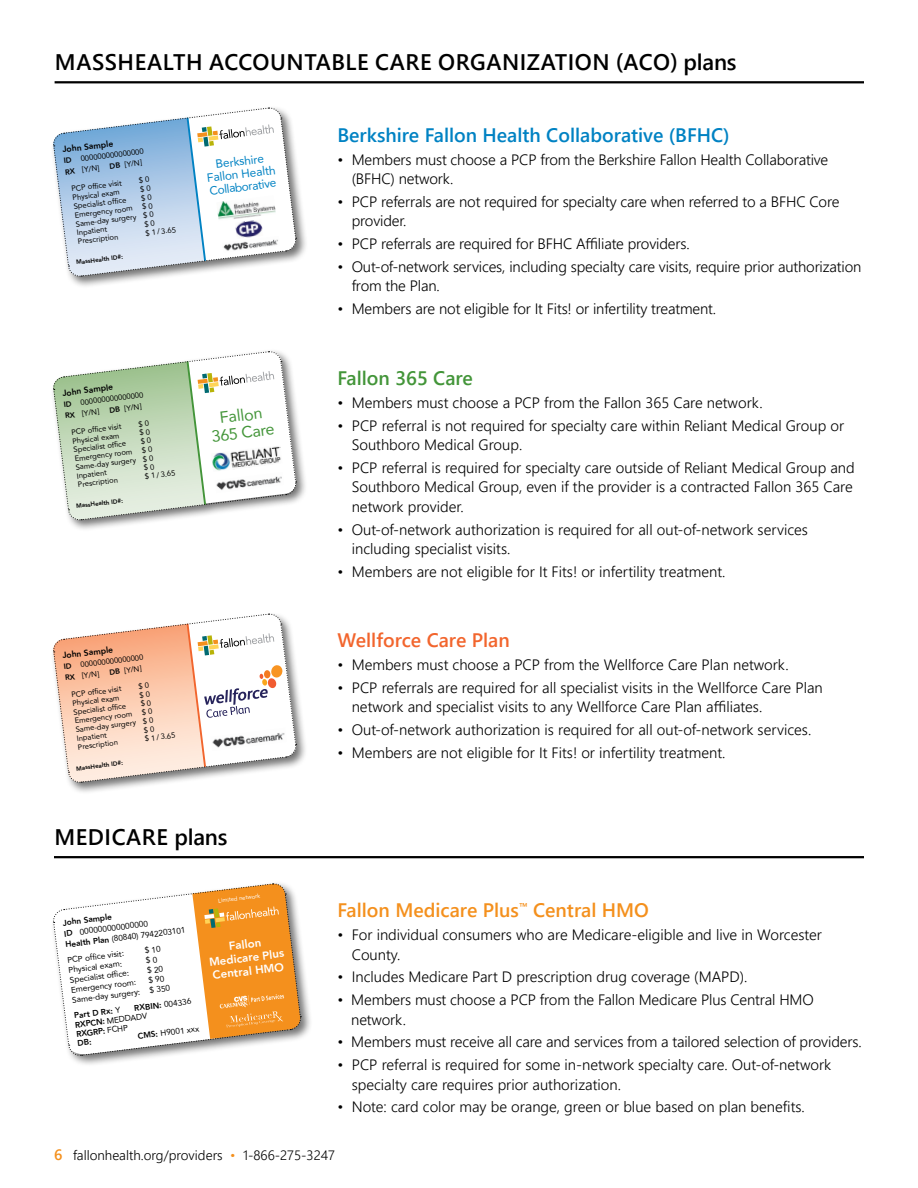
<style>
.page{position:relative;width:918px;height:1188px;background:#fff}
.page>*{position:absolute;margin:0;border:0;box-sizing:border-box;transform-origin:0 0}
.FIRST_bullet{font:22.5px "Webly Sleek UI Semibold";letter-spacing:.025em;color:#000}
.PRODUCT_title_-_rest{font:19.5px "Webly Sleek UI Semibold";color:#0082c3}
.PRODUCT_title_-_rest-2{font:19.5px "Webly Sleek UI Semibold";color:#f4901d}
.PRODUCT_title_-_rest-3{font:19.5px "Webly Sleek UI Semibold";color:#f2652d}
.PRODUCT_title_-_rest-4{font:19.5px "Webly Sleek UI Semibold";color:#439539}
.t1{font:16.05px/17px "Avenir";color:#439539;text-align:center}
.BULLET{font:15px/19.5px "Webly Sleek UI Semilight";color:#000}
.t2{font:13.5px "Webly Sleek UI Semilight";color:#000}
.t3{font:11.85px/12.9px "Avenir";color:#0082c3;text-align:center}
.t4{font:800 11.55px/13.5px "Avenir";color:#fff;text-align:center}
.t5{font:800 8.55px "Avenir";color:#000}
.t6{font:8.25px "Avenir";color:#000}
.t7{font:800 8.25px "Avenir";color:#000}
.t8{font:7.65px "Avenir";color:#000}
.t9{font:7.5px "Avenir";color:#000}
.t10{font:800 6.15px "Avenir";color:#000}
.t11{font:5.7px "Avenir";color:#fff}
.s1{font-weight:800}
.s2{font-weight:400}
.s3{font-family:"Webly Sleek UI Semibold";font-size:15px;color:#f4901d}
.s4{color:#f4901d}
</style>
<div class="page">
<hr style="left:54px;top:856px;width:810px;height:2px;background:#000">
<div style="left:51px;top:349px;width:257px;height:183px;background:#000;opacity:.55"></div>
<hr style="left:55px;top:81px;width:809px;height:2px;background:#000">
<div style="left:51px;top:611px;width:257px;height:184px;background:#000;opacity:.55"></div>
<div style="left:51px;top:881px;width:261px;height:186px;background:#000;opacity:.55"></div>
<div style="left:51px;top:105px;width:257px;height:184px;background:#000;opacity:.55"></div>
<svg style="left:53px;top:351px;width:244px;height:170px"></svg>
<svg style="left:53px;top:613px;width:244px;height:170px"></svg>
<svg style="left:53px;top:883px;width:248px;height:173px"></svg>
<svg style="left:53px;top:107px;width:244px;height:170px"></svg>
<p class="FIRST_bullet" style="left:55px;top:45px;width:683px">MASSHEALTH ACCOUNTABLE CARE ORGANIZATION (ACO) plans</p>
<p class="t5" style="left:62px;top:143px;width:53px;rotate:-7deg">John Sample</p>
<p class="t8" style="left:63px;top:155px;width:82px;rotate:-7deg"><span class="s1">ID</span> 000000000000000</p>
<p class="t8" style="left:64px;top:166px;width:36px;rotate:-7deg"><span class="s1">RX</span> [Y/N]</p>
<p class="t8" style="left:109px;top:160px;width:34px;rotate:-7deg"><span class="s1">DB</span> [Y/N]</p>
<p class="t8" style="left:71px;top:183px;width:52px;rotate:-7deg">PCP offi ce visit</p>
<p class="t8" style="left:72px;top:191px;width:49px;rotate:-7deg">Physical exam</p>
<p class="t8" style="left:73px;top:200px;width:54px;rotate:-7deg">Specialist offi ce</p>
<p class="t8" style="left:74px;top:209px;width:60px;rotate:-7deg">Emergency room</p>
<p class="t8" style="left:75px;top:218px;width:80px;rotate:-7deg">Same-day surgery $ 0</p>
<p class="t8" style="left:76px;top:227px;width:32px;rotate:-7deg">Inpatient</p>
<p class="t8" style="left:77px;top:235px;width:42px;rotate:-7deg">Prescription</p>
<p class="t8" style="left:145px;top:227px;width:32px;rotate:-7deg">$ 1 / 3.65</p>
<p class="t10" style="left:76px;top:258px;width:49px;rotate:-7deg">MassHealth ID#:</p>
<p class="t3" style="left:205px;top:159px;width:71px;rotate:-7deg">Berkshire<br>Fallon Health<br>Collaborative</p>
<p class="t5" style="left:62px;top:387px;width:53px;rotate:-7deg">John Sample</p>
<p class="t9" style="left:63px;top:399px;width:82px;rotate:-7deg"><span class="s1">ID</span> 000000000000000</p>
<p class="t9" style="left:64px;top:410px;width:36px;rotate:-7deg"><span class="s1">RX</span> [Y/N]</p>
<p class="t9" style="left:109px;top:404px;width:34px;rotate:-7deg"><span class="s1">DB</span> [Y/N]</p>
<p class="t9" style="left:71px;top:426px;width:52px;rotate:-7deg">PCP offi ce visit</p>
<p class="t9" style="left:72px;top:435px;width:49px;rotate:-7deg">Physical exam</p>
<p class="t9" style="left:73px;top:444px;width:54px;rotate:-7deg">Specialist offi ce</p>
<p class="t9" style="left:74px;top:453px;width:60px;rotate:-7deg">Emergency room</p>
<p class="t9" style="left:75px;top:461px;width:80px;rotate:-7deg">Same-day surgery $ 0</p>
<p class="t9" style="left:76px;top:470px;width:32px;rotate:-7deg">Inpatient</p>
<p class="t9" style="left:77px;top:479px;width:42px;rotate:-7deg">Prescription</p>
<p class="t9" style="left:144px;top:470px;width:32px;rotate:-7deg">$ 1 / 3.65</p>
<p class="t10" style="left:76px;top:501px;width:48px;rotate:-7deg">MassHealth ID#:</p>
<p class="t1" style="left:209px;top:410px;width:64px;rotate:-7deg">Fallon<br>365 Care</p>
<p class="t5" style="left:62px;top:649px;width:53px;rotate:-7deg">John Sample</p>
<p class="t9" style="left:63px;top:661px;width:82px;rotate:-7deg"><span class="s1">ID</span> 000000000000000</p>
<p class="t9" style="left:64px;top:672px;width:36px;rotate:-7deg"><span class="s1">RX</span> [Y/N]</p>
<p class="t9" style="left:109px;top:666px;width:34px;rotate:-7deg"><span class="s1">DB</span> [Y/N]</p>
<p class="t9" style="left:71px;top:689px;width:52px;rotate:-7deg">PCP offi ce visit</p>
<p class="t9" style="left:72px;top:697px;width:49px;rotate:-7deg">Physical exam</p>
<p class="t9" style="left:73px;top:706px;width:54px;rotate:-7deg">Specialist offi ce</p>
<p class="t9" style="left:74px;top:715px;width:60px;rotate:-7deg">Emergency room</p>
<p class="t9" style="left:75px;top:724px;width:80px;rotate:-7deg">Same-day surgery $ 0</p>
<p class="t9" style="left:76px;top:732px;width:32px;rotate:-7deg">Inpatient</p>
<p class="t9" style="left:77px;top:741px;width:42px;rotate:-7deg">Prescription</p>
<p class="t9" style="left:144px;top:733px;width:32px;rotate:-7deg">$ 1 / 3.65</p>
<p class="t10" style="left:76px;top:764px;width:48px;rotate:-7deg">MassHealth ID#:</p>
<p class="FIRST_bullet" style="left:54px;top:820px;width:175px">MEDICARE plans</p>
<p class="t7" style="left:62px;top:916px;width:51px;rotate:-7deg">John Sample</p>
<p class="t6" style="left:63px;top:927px;width:86px;rotate:-7deg"><span class="s1">ID</span> 000000000000000</p>
<p class="t6" style="left:65px;top:938px;width:122px;rotate:-7deg"><span class="s1">Health Plan</span> (80840) 7942203101</p>
<p class="t6" style="left:67px;top:953px;width:59px;rotate:-7deg">PCP offi ce visit:</p>
<p class="t6" style="left:68px;top:963px;width:55px;rotate:-7deg">Physical exam:</p>
<p class="t6" style="left:69px;top:973px;width:61px;rotate:-7deg">Specialist offi ce:</p>
<p class="t6" style="left:70px;top:983px;width:67px;rotate:-7deg">Emergency room:</p>
<p class="t6" style="left:71px;top:993px;width:100px;rotate:-7deg">Same-day surgery: $ 350</p>
<p class="t7" style="left:73px;top:1009px;width:48px;rotate:-7deg">Part D Rx: <span class="s2">Y</span></p>
<p class="t7" style="left:134px;top:1002px;width:59px;rotate:-7deg">RXBIN: <span class="s2">004336</span></p>
<p class="t6" style="left:74px;top:1018px;width:74px;rotate:-7deg"><span class="s1">RXPCN:</span> MEDDADV</p>
<p class="t7" style="left:76px;top:1028px;width:53px;rotate:-7deg">RXGRP: <span class="s2">FCHP</span></p>
<p class="t6" style="left:137px;top:1029px;width:63px;rotate:-7deg"><span class="s1">CMS:</span> H9001 xxx</p>
<p class="t11" style="left:218px;top:896px;width:44px;rotate:-7deg">Limited network</p>
<p class="t4" style="left:207px;top:942px;width:77px;rotate:-7deg">Fallon<br>Medicare Plus</p>
<p class="t4" style="left:212px;top:969px;width:73px;rotate:-7deg">Central HMO</p>
<p class="PRODUCT_title_-_rest" style="left:338px;top:120px;width:394px">Berkshire Fallon Health Collaborative (BFHC)</p>
<p class="BULLET" style="left:352px;top:149px;width:478px;text-indent:-14px">• Members must choose a PCP from the Berkshire Fallon Health Collaborative (BFHC) network.</p>
<p class="BULLET" style="left:352px;top:191px;width:489px;text-indent:-14px">• PCP referrals are not required for specialty care when referred to a BFHC Core provider.</p>
<p class="BULLET" style="left:338px;top:233px;width:354px">• PCP referrals are required for BFHC Affiliate providers.</p>
<p class="BULLET" style="left:352px;top:256px;width:511px;text-indent:-14px">• Out-of-network services, including specialty care visits, require prior authorization from the Plan.</p>
<p class="BULLET" style="left:338px;top:298px;width:380px">• Members are not eligible for It Fits! or infertility treatment.</p>
<p class="PRODUCT_title_-_rest-4" style="left:338px;top:364px;width:137px">Fallon 365 Care</p>
<p class="BULLET" style="left:338px;top:392px;width:427px">• Members must choose a PCP from the Fallon 365 Care network.</p>
<p class="BULLET" style="left:352px;top:415px;width:494px;text-indent:-14px">• PCP referral is not required for specialty care within Reliant Medical Group or<br>Southboro Medical Group.</p>
<p class="BULLET" style="left:352px;top:457px;width:505px;text-indent:-14px">• PCP referral is required for specialty care outside of Reliant Medical Group and<br>Southboro Medical Group, even if the provider is a contracted Fallon 365 Care network provider.</p>
<p class="BULLET" style="left:352px;top:519px;width:458px;text-indent:-14px">• Out-of-network authorization is required for all out-of-network services including specialist visits.</p>
<p class="BULLET" style="left:338px;top:561px;width:389px">• Members are not eligible for It Fits! or infertility treatment.</p>
<p class="PRODUCT_title_-_rest-3" style="left:338px;top:626px;width:174px">Wellforce Care Plan</p>
<p class="BULLET" style="left:338px;top:655px;width:453px">• Members must choose a PCP from the Wellforce Care Plan network.</p>
<p class="BULLET" style="left:352px;top:677px;width:473px;text-indent:-14px">• PCP referrals are required for all specialist visits in the Wellforce Care Plan network and specialist visits to any Wellforce Care Plan affiliates.</p>
<p class="BULLET" style="left:338px;top:720px;width:475px">• Out-of-network authorization is required for all out-of-network services.</p>
<p class="BULLET" style="left:338px;top:742px;width:389px">• Members are not eligible for It Fits! or infertility treatment.</p>
<p class="PRODUCT_title_-_rest-2" style="left:338px;top:896px;width:313px">Fallon Medicare Plus<sup>™</sup> Central HMO</p>
<p class="BULLET" style="left:352px;top:924px;width:472px;text-indent:-14px">• For individual consumers who are Medicare-eligible and live in Worcester<br>County.</p>
<p class="BULLET" style="left:338px;top:967px;width:411px">• Includes Medicare Part D prescription drug coverage (MAPD).</p>
<p class="BULLET" style="left:351px;top:989px;width:464px;text-indent:-14px">• Members must choose a PCP from the Fallon Medicare Plus Central HMO network.</p>
<p class="BULLET" style="left:338px;top:1032px;width:526px">• Members must receive all care and services from a tailored selection of providers.</p>
<p class="BULLET" style="left:352px;top:1054px;width:481px;text-indent:-14px">• PCP referral is required for some in-network specialty care. Out-of-network specialty care requires prior authorization.</p>
<p class="BULLET" style="left:338px;top:1097px;width:469px">• Note: card color may be orange, green or blue based on plan benefits.</p>
<p class="t2" style="left:54px;top:1145px;width:283px"><span class="s3">6</span> fallonhealth.org/providers <span class="s4">•</span> 1-866-275-3247</p>
</div>
